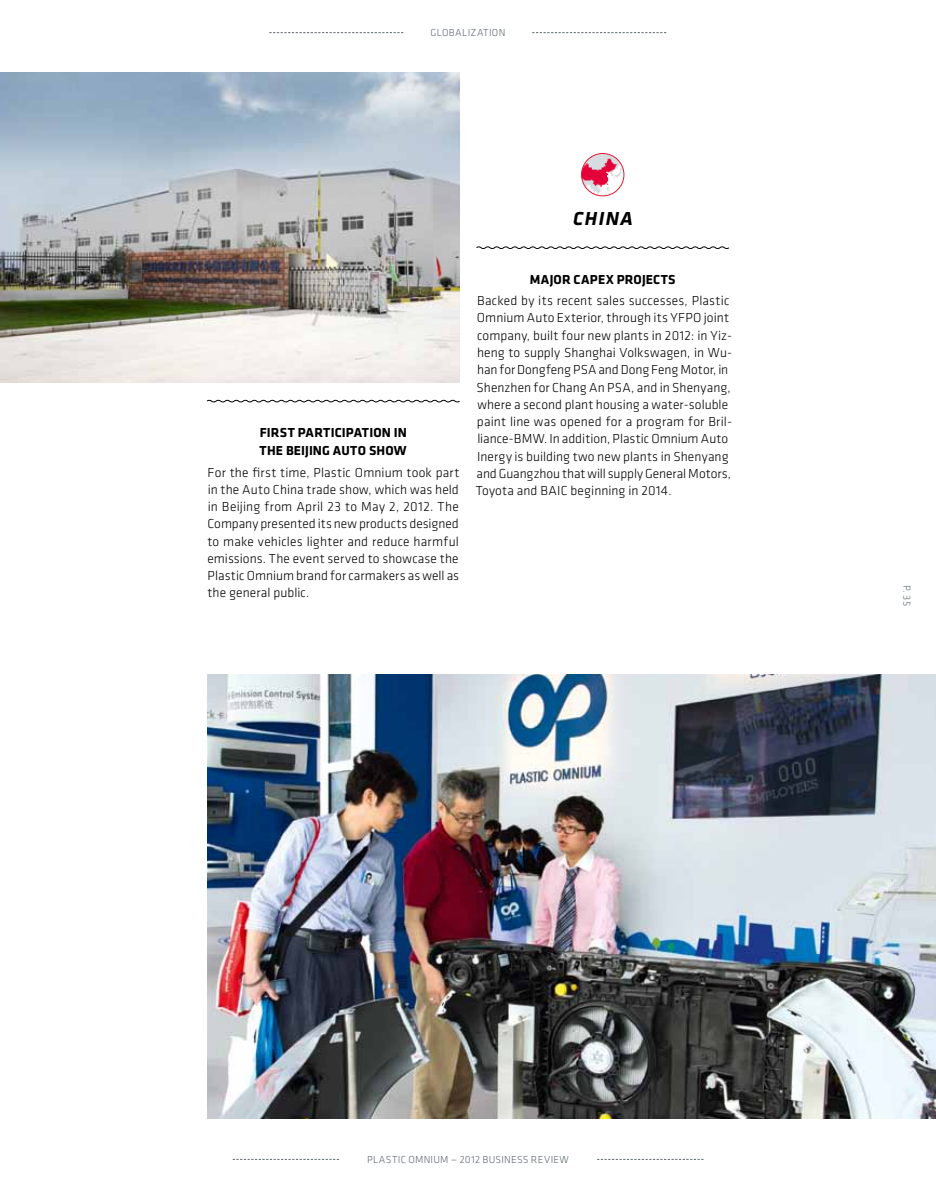
<style>
.page{position:relative;width:936px;height:1191px;background:#fff}
.page>*{position:absolute;margin:0;border:0;box-sizing:border-box;transform-origin:0 0}
.t1{font:italic 700 19.5px "Klavika";color:#000}
.t2{font:300 13.5px/17.2px "Klavika";letter-spacing:.01em;color:#000}
.t3{font:700 13.5px/18px "Klavika";letter-spacing:.02em;color:#000}
.t4{font:300 10.5px "Klavika";letter-spacing:.025em;color:#5c676d}
</style>
<div class="page">
<svg style="left:476px;top:246px;width:253px;height:3px"></svg>
<img style="left:581px;top:153px;width:43px;height:43px;border-radius:21px">
<div style="left:581px;top:153px;width:43px;height:43px;border:1px solid #e51830;border-radius:50%"></div>
<svg style="left:206px;top:399px;width:254px;height:4px"></svg>
<img style="left:207px;top:674px;width:728px;height:444px">
<img style="left:0;top:72px;width:459px;height:311px">
<svg style="left:269px;top:32px;width:134px;height:1px"></svg>
<svg style="left:532px;top:32px;width:134px;height:1px"></svg>
<svg style="left:233px;top:1159px;width:106px;height:1px"></svg>
<svg style="left:597px;top:1159px;width:106px;height:1px"></svg>
<p class="t4" style="left:430px;top:27px;width:76px">globalization</p>
<h1 class="t1" style="left:573px;top:208px;width:61px">China</h1>
<p class="t3" style="left:259px;top:424px;width:149px;text-indent:94px">ATION IN<br>THE BEIJING AUTO SHOW</p>
<p class="t2" style="left:207px;top:464px;width:253px;text-align:justify">For the first time, Plastic Omnium took part in the Auto China trade show, which was held in Beijing from April 23 to May 2, 2012. The Company presented its new products designed to make vehicles lighter and reduce harmful emissions. The event served to showcase the Plastic Omnium brand for carmakers as well as the general public.</p>
<p class="t3" style="left:260px;top:424px;width:78px">FIRST PARTICIP</p>
<p class="t3" style="left:530px;top:270px;width:69px">MAJOR CAPEX</p>
<p class="t3" style="left:616px;top:270px;width:9px">PRO</p>
<p class="t3" style="left:642px;top:270px;width:35px">JECTS</p>
<p class="t2" style="left:476px;top:292px;width:258px">Backed by its recent sales successes, Plastic Omnium Auto Exterior, through its YFPO joint company, built four new plants in 2012: in Yiz&shy;heng to supply Shanghai Volkswagen, in Wu&shy;han for Dongfeng PSA and Dong Feng Motor, in Shenzhen for Chang An PSA, and in Shenyang, where a second plant housing a water-soluble paint line was opened for a program for Bril&shy;liance-BMW. In addition, Plastic Omnium Auto<br>I nergy is building two new plants in Shenyang and Guangzhou that will supply General Motors, Toyota and BAIC beginning in 2014.</p>
<p class="t4" style="left:912px;top:585px;width:22px;rotate:90deg">p. 35</p>
<p class="t4" style="left:367px;top:1153px;width:203px">Plastic Omnium — 2012 Business Review</p>
</div>
